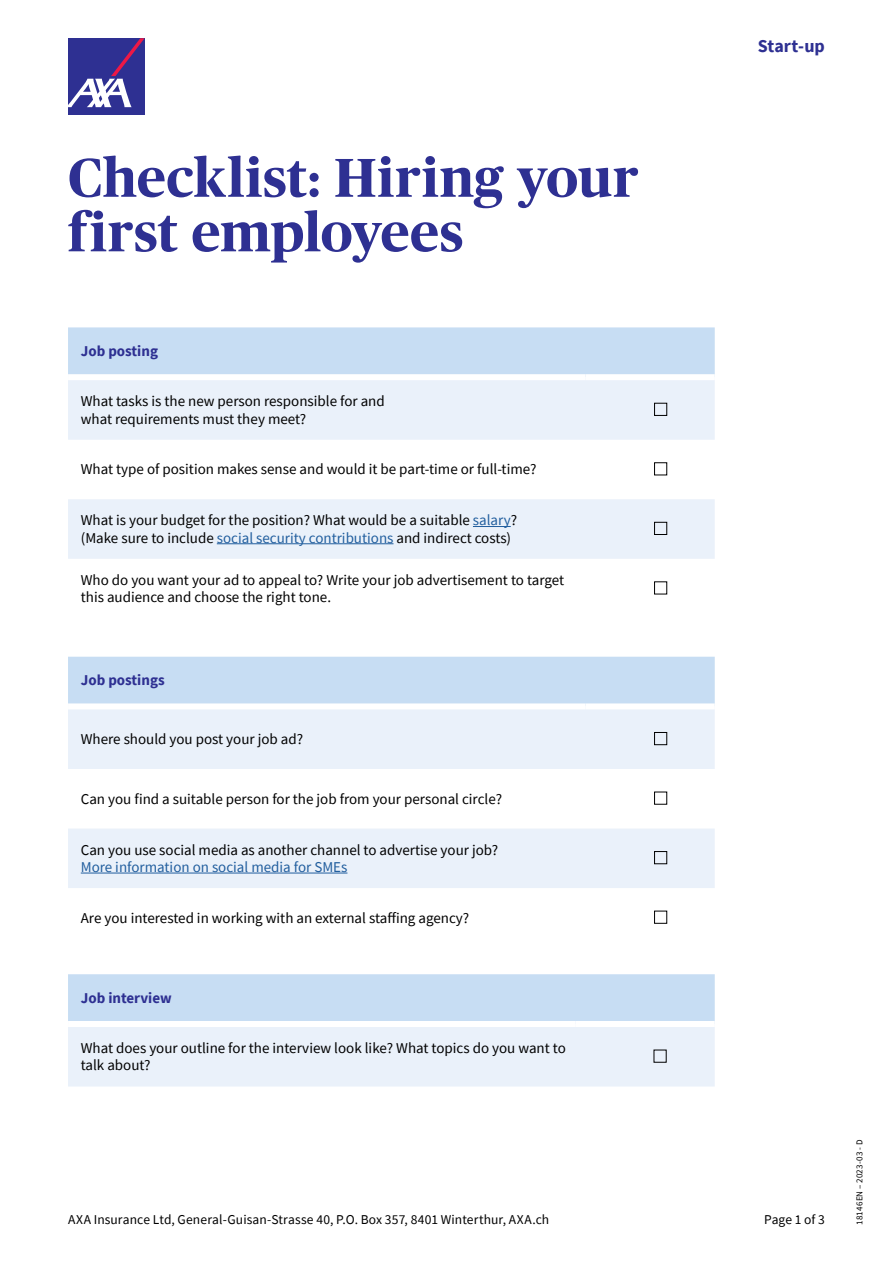
<style>
.page{position:relative;width:893px;height:1263px;background:#fff}
.page>*{position:absolute;margin:0;border:0;box-sizing:border-box;transform-origin:0 0}
.t1{font:700 54.6px/54.6px "Publico Headline";letter-spacing:.015em;color:#2e3092}
.t2{font:700 18px "Source Sans Pro";color:#2e3092}
.t3{font:15px/17.2px "Source Sans Pro";color:#000}
.t4{font:15px "Source Sans Pro";color:#215e9e}
.t5{font:700 15px "Source Sans Pro";color:#2e3092}
.t6{font:13.5px "Source Sans Pro";letter-spacing:.01em;color:#000}
.t7{font:9px "Source Sans Pro";letter-spacing:.02em;color:#000}
.s1{color:#215e9e}
</style>
<div class="page">
<div style="left:68px;top:38px;width:77px;height:77px;background:#2e3092"></div>
<svg style="left:68px;top:38px;width:77px;height:69px"></svg>
<div style="left:68px;top:327px;width:647px;height:47px;background:#c7ddf3"></div>
<svg style="left:68px;top:380px;width:647px;height:179px;fill:#eaf1fa"></svg>
<div style="left:654px;top:403px;width:13px;height:13px;border:1px solid #000"></div>
<div style="left:654px;top:462px;width:13px;height:13px;border:1px solid #000"></div>
<hr style="left:473px;top:526px;width:38px;height:1px;background:#215e9e">
<hr style="left:217px;top:543px;width:176px;height:1px;background:#215e9e">
<div style="left:654px;top:522px;width:13px;height:13px;border:1px solid #000"></div>
<div style="left:654px;top:581px;width:13px;height:13px;border:1px solid #000"></div>
<svg style="left:68px;top:974px;width:647px;height:112px;background:#dae8f6"></svg>
<div style="left:68px;top:1021px;width:508px;height:6px;background:#fff"></div>
<div style="left:576px;top:1021px;width:139px;height:6px;background:#fff"></div>
<div style="left:68px;top:657px;width:647px;height:46px;background:#c7ddf3"></div>
<svg style="left:68px;top:709px;width:647px;height:179px;fill:#eaf1fa"></svg>
<div style="left:654px;top:732px;width:13px;height:13px;border:1px solid #000"></div>
<div style="left:654px;top:792px;width:13px;height:13px;border:1px solid #000"></div>
<hr style="left:81px;top:873px;width:266px;height:1px;background:#215e9e">
<div style="left:654px;top:851px;width:13px;height:13px;border:1px solid #000"></div>
<div style="left:654px;top:911px;width:13px;height:13px;border:1px solid #000"></div>
<p class="t2" style="left:758px;top:34px;width:69px">Start-up</p>
<h1 class="t1" style="left:68px;top:147px;width:572px">Checklist: Hiring your first employees</h1>
<p class="t5" style="left:81px;top:341px;width:79px">Job posting</p>
<p class="t3" style="left:81px;top:393px;width:305px">What tasks is the new person responsible for and what requirements must they meet?</p>
<p class="t3" style="left:81px;top:461px;width:457px">What type of position makes sense and would it be part-time or full-time?</p>
<p class="t3" style="left:81px;top:512px;width:438px">What is your budget for the position? What would be a suitable <span class="s1">salary</span>? (Make sure to include <span class="s1">social security contributions</span> and indirect costs)</p>
<p class="t3" style="left:81px;top:571px;width:485px">Who do you want your ad to appeal to? Write your job advertisement to target this audience and choose the right tone.</p>
<p class="t5" style="left:81px;top:670px;width:85px">Job postings</p>
<p class="t3" style="left:81px;top:730px;width:224px">Where should you post your job ad?</p>
<p class="t3" style="left:81px;top:790px;width:423px">Can you find a suitable person for the job from your personal circle?</p>
<p class="t3" style="left:81px;top:841px;width:419px">Can you use social media as another channel to advertise your job?</p>
<p class="t4" style="left:81px;top:857px;width:268px">More information on social media for SMEs</p>
<p class="t3" style="left:81px;top:909px;width:390px">Are you interested in working with an external staffing agency?</p>
<p class="t5" style="left:81px;top:987px;width:92px">Job interview</p>
<p class="t3" style="left:81px;top:1039px;width:487px">What does your outline for the interview look like? What topics do you want to talk about?</p>
<p class="t6" style="left:68px;top:1211px;width:483px">AXA Insurance Ltd, General-Guisan-Strasse 40, P.O. Box 357, 8401 Winterthur, AXA.ch</p>
<p class="t6" style="left:764px;top:1211px;width:62px">Page 1 of 3</p>
<p class="t7" style="left:854px;top:1225px;width:87px;rotate:-90deg">18146EN – 2023-03 - D</p>
</div>
